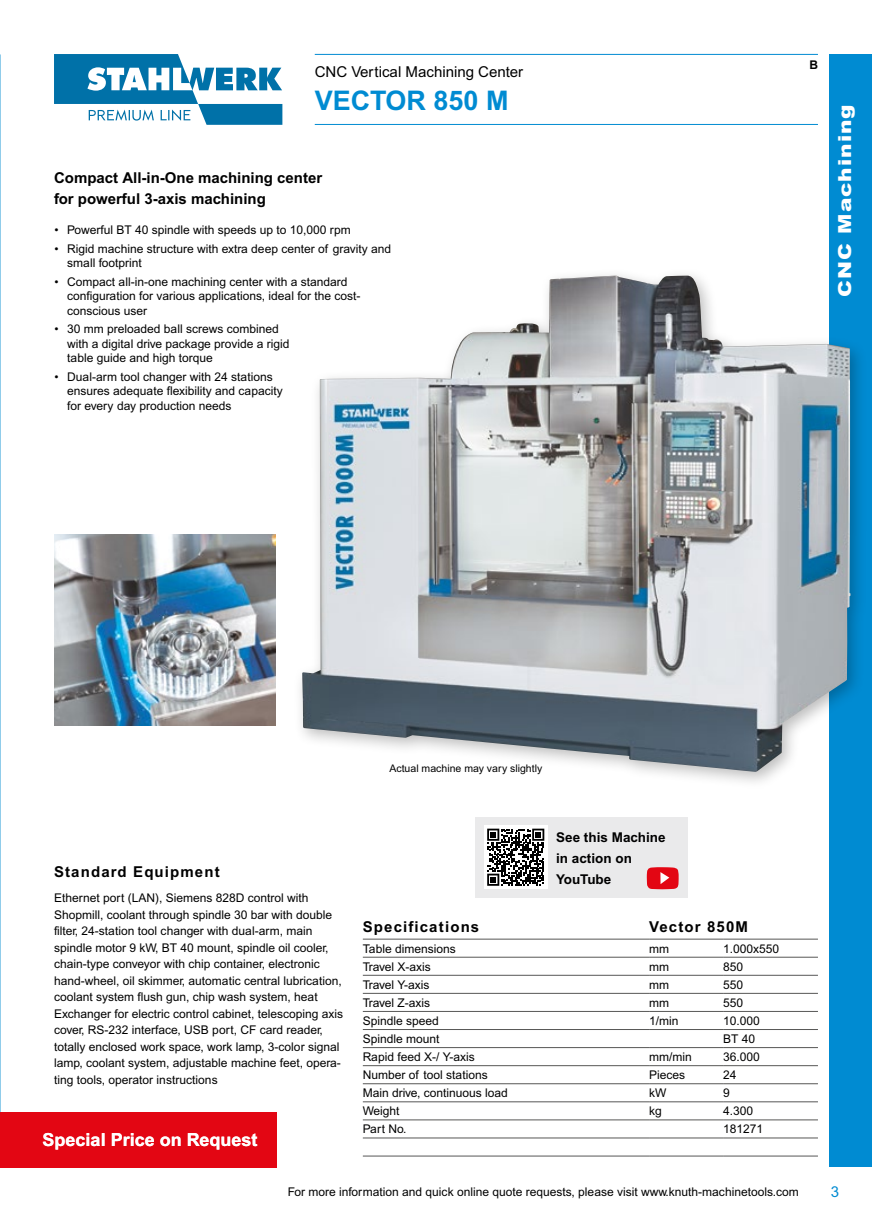
<style>
.page{position:relative;width:872px;height:1221px;background:#fff}
.page>*{position:absolute;margin:0;border:0;box-sizing:border-box;transform-origin:0 0}
.t1{font:700 27px "Arial MT Pro";color:#008bd2}
.t2{font:700 18px "Arial MT Pro";color:#fff}
.t3{font:900 18px "Arial MT Pro";letter-spacing:.05em;color:#fff;scale:1.2 1}
.t4{font:700 15px/21px "Arial MT Pro";color:#000}
.t5{font:700 15px "Arial MT Pro";letter-spacing:.075em;color:#000}
.t6{font:15px "Arial MT Pro";color:#000}
.t7{font:15px "Arial MT Pro";color:#008bd2}
.t8{font:700 13.5px/21px "Arial MT Pro";color:#000}
.t9{font:12px/16.5px "Arial MT Pro";color:#000}
.t10{font:700 12px "Arial MT Pro";color:#000}
.t11{font:10.5px "Arial MT Pro";color:#000}
</style>
<div class="page">
<div style="left:829px;top:54px;width:43px;height:1112px;background:#008bd2"></div>
<div style="left:293px;top:267px;width:575px;height:523px;background:#000;opacity:.26"></div>
<img style="left:302px;top:275px;width:548px;height:496px">
<svg style="left:54px;top:54px;width:228px;height:71px"></svg>
<hr style="left:315px;top:54px;width:503px;height:1px;background:#008bd2">
<hr style="left:315px;top:124px;width:503px;height:1px;background:#008bd2">
<div style="left:475px;top:816px;width:212px;height:81px;background:#eaeaeb"></div>
<svg style="left:647px;top:867px;width:31px;height:22px"></svg>
<img style="left:54px;top:534px;width:222px;height:191px">
<div style="left:0;top:1111px;width:276px;height:56px;background:#e30613"></div>
<hr style="left:363px;top:938px;width:286px;height:1px;background:#575756">
<hr style="left:649px;top:938px;width:74px;height:1px;background:#575756">
<hr style="left:723px;top:938px;width:95px;height:1px;background:#575756">
<hr style="left:363px;top:956px;width:286px;height:1px;background:#575756">
<hr style="left:649px;top:956px;width:74px;height:1px;background:#575756">
<hr style="left:723px;top:956px;width:95px;height:1px;background:#575756">
<hr style="left:363px;top:974px;width:286px;height:1px;background:#575756">
<hr style="left:649px;top:974px;width:74px;height:1px;background:#575756">
<hr style="left:723px;top:974px;width:95px;height:1px;background:#575756">
<hr style="left:363px;top:992px;width:286px;height:1px;background:#575756">
<hr style="left:649px;top:992px;width:74px;height:1px;background:#575756">
<hr style="left:723px;top:992px;width:95px;height:1px;background:#575756">
<hr style="left:363px;top:1011px;width:286px;height:1px;background:#575756">
<hr style="left:649px;top:1011px;width:74px;height:1px;background:#575756">
<hr style="left:723px;top:1011px;width:95px;height:1px;background:#575756">
<hr style="left:363px;top:1029px;width:286px;height:1px;background:#575756">
<hr style="left:649px;top:1029px;width:74px;height:1px;background:#575756">
<hr style="left:723px;top:1029px;width:95px;height:1px;background:#575756">
<hr style="left:363px;top:1047px;width:286px;height:1px;background:#575756">
<hr style="left:649px;top:1047px;width:74px;height:1px;background:#575756">
<hr style="left:723px;top:1047px;width:95px;height:1px;background:#575756">
<hr style="left:363px;top:1065px;width:286px;height:1px;background:#575756">
<hr style="left:649px;top:1065px;width:74px;height:1px;background:#575756">
<hr style="left:723px;top:1065px;width:95px;height:1px;background:#575756">
<hr style="left:363px;top:1083px;width:286px;height:1px;background:#575756">
<hr style="left:649px;top:1083px;width:74px;height:1px;background:#575756">
<hr style="left:723px;top:1083px;width:95px;height:1px;background:#575756">
<hr style="left:363px;top:1101px;width:286px;height:1px;background:#575756">
<hr style="left:649px;top:1101px;width:74px;height:1px;background:#575756">
<hr style="left:723px;top:1101px;width:95px;height:1px;background:#575756">
<hr style="left:363px;top:1119px;width:286px;height:1px;background:#575756">
<hr style="left:649px;top:1119px;width:74px;height:1px;background:#575756">
<hr style="left:723px;top:1119px;width:95px;height:1px;background:#575756">
<hr style="left:363px;top:1137px;width:286px;height:1px;background:#575756">
<hr style="left:649px;top:1137px;width:74px;height:1px;background:#575756">
<hr style="left:723px;top:1137px;width:95px;height:1px;background:#575756">
<hr style="left:363px;top:1155px;width:286px;height:1px;background:#575756">
<hr style="left:649px;top:1155px;width:74px;height:1px;background:#575756">
<hr style="left:723px;top:1155px;width:95px;height:1px;background:#575756">
<div style="left:484px;top:825px;width:63px;height:64px;background:#fff"></div>
<svg style="left:487px;top:828px;width:57px;height:57px"></svg>
<p class="t6" style="left:315px;top:63px;width:210px">CNC Vertical Machining Center</p>
<h1 class="t1" style="left:315px;top:84px;width:195px">VECTOR 850 M</h1>
<p class="t4" style="left:54px;top:168px;width:270px">Compact All-in-One machining center for powerful 3-axis machining</p>
<p class="t9" style="left:54px;top:222px;width:298px">• Powerful BT 40 spindle with speeds up to 10,000 rpm</p>
<p class="t9" style="left:67px;top:242px;width:325px;line-height:14.4px;text-indent:-13px">• Rigid machine structure with extra deep center of gravity and small footprint</p>
<p class="t9" style="left:67px;top:275px;width:295px;line-height:14.4px;text-indent:-13px">• Compact all-in-one machining center with a standard configuration for various applications, ideal for the cost&shy;conscious user</p>
<p class="t9" style="left:67px;top:322px;width:224px;line-height:14.4px;text-indent:-13px">• 30 mm preloaded ball screws combined with a digital drive package provide a rigid table guide and high torque</p>
<p class="t9" style="left:67px;top:370px;width:217px;line-height:14.4px;text-indent:-13px">• Dual-arm tool changer with 24 stations ensures adequate flexibility and capacity for every day production needs</p>
<p class="t10" style="left:809px;top:58px;width:10px">B</p>
<h2 class="t3" style="left:833px;top:297px;width:162px;rotate:-90deg">CNC Machining</h2>
<p class="t11" style="left:389px;top:762px;width:154px">Actual machine may vary slightly</p>
<p class="t5" style="left:54px;top:863px;width:167px">Standard Equipment</p>
<p class="t9" style="left:54px;top:890px;width:291px">Ethernet port (LAN), Siemens 828D control with Shopmill, coolant through spindle 30 bar with double filter, 24-station tool changer with dual-arm, main spindle motor 9 kW, BT 40 mount, spindle oil cooler, chain-type conveyor with chip container, electronic hand-wheel, oil skimmer, automatic central lubrication, coolant system flush gun, chip wash system, heat Exchanger for electric control cabinet, telescoping axis cover, RS-232 interface, USB port, CF card reader, totally enclosed work space, work lamp, 3-color signal lamp, coolant system, adjustable machine feet, opera&shy;ting tools, operator instructions</p>
<h2 class="t2" style="left:43px;top:1128px;width:216px">Special Price on Request</h2>
<p class="t8" style="left:556px;top:826px;width:111px">See this Machine in action on<br>YouTube</p>
<p class="t5" style="left:363px;top:918px;width:118px">Specifications</p>
<p class="t5" style="left:649px;top:918px;width:100px">Vector 850M</p>
<p class="t9" style="left:363px;top:940px;width:94px">Table dimensions</p>
<p class="t9" style="left:649px;top:940px;width:21px">mm</p>
<p class="t9" style="left:723px;top:940px;width:58px">1.000x550</p>
<p class="t9" style="left:363px;top:958px;width:70px">Travel X-axis</p>
<p class="t9" style="left:649px;top:958px;width:21px">mm</p>
<p class="t9" style="left:723px;top:958px;width:22px">850</p>
<p class="t9" style="left:363px;top:976px;width:68px">Travel Y-axis</p>
<p class="t9" style="left:649px;top:976px;width:21px">mm</p>
<p class="t9" style="left:723px;top:976px;width:22px">550</p>
<p class="t9" style="left:363px;top:994px;width:69px">Travel Z-axis</p>
<p class="t9" style="left:649px;top:994px;width:21px">mm</p>
<p class="t9" style="left:723px;top:994px;width:22px">550</p>
<p class="t9" style="left:363px;top:1012px;width:78px">Spindle speed</p>
<p class="t9" style="left:649px;top:1012px;width:31px">1/min</p>
<p class="t9" style="left:723px;top:1012px;width:38px">10.000</p>
<p class="t9" style="left:363px;top:1030px;width:78px">Spindle mount</p>
<p class="t9" style="left:723px;top:1030px;width:34px">BT 40</p>
<p class="t9" style="left:363px;top:1049px;width:114px">Rapid feed X-/ Y-axis</p>
<p class="t9" style="left:649px;top:1049px;width:44px">mm/min</p>
<p class="t9" style="left:723px;top:1049px;width:38px">36.000</p>
<p class="t9" style="left:363px;top:1067px;width:126px">Number of tool stations</p>
<p class="t9" style="left:649px;top:1067px;width:38px">Pieces</p>
<p class="t9" style="left:723px;top:1067px;width:15px">24</p>
<p class="t9" style="left:363px;top:1085px;width:147px">Main drive, continuous load</p>
<p class="t9" style="left:649px;top:1085px;width:19px">kW</p>
<p class="t9" style="left:723px;top:1085px;width:8px">9</p>
<p class="t9" style="left:363px;top:1103px;width:38px">Weight</p>
<p class="t9" style="left:649px;top:1103px;width:14px">kg</p>
<p class="t9" style="left:723px;top:1103px;width:32px">4.300</p>
<p class="t9" style="left:363px;top:1121px;width:45px">Part No.</p>
<p class="t9" style="left:723px;top:1121px;width:42px">181271</p>
<p class="t9" style="left:288px;top:1183px;width:512px">For more information and quick online quote requests, please visit www.knuth-machinetools.com</p>
<p class="t7" style="left:830px;top:1182px;width:10px">3</p>
</div>
